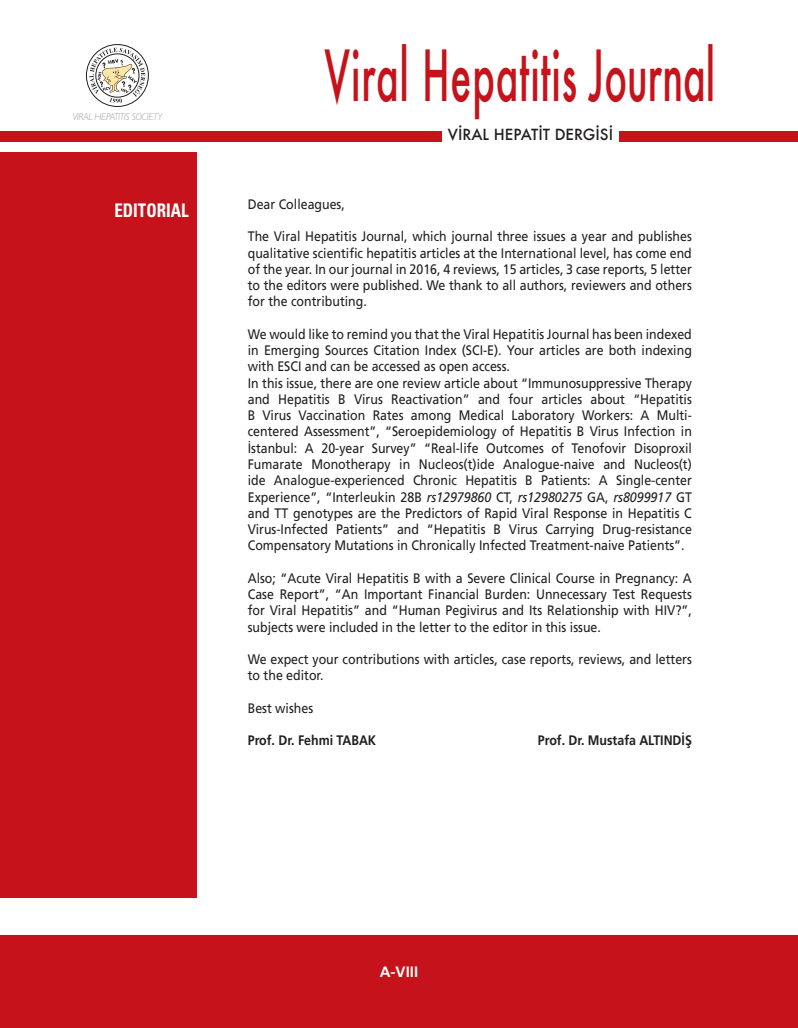
<style>
.page{position:relative;width:798px;height:1028px;background:#fff}
.page>*{position:absolute;margin:0;border:0;box-sizing:border-box;transform-origin:0 0}
.t1{font:500 68.75px "Futura";letter-spacing:.02em;color:#c6131b;scale:.55 1}
.t2{font:18.75px "Univers Cond Bd Tr";color:#fff;scale:.9 1}
.t3{font:500 15px "Futura";color:#231f20}
.t4{font:700 15px "Frutiger LT Std";color:#fff}
.t5{font:13.75px/16.2px "Frutiger LT Std";color:#231f20;text-align:justify;scale:.9 1}
.t6{font:700 13.75px "Frutiger LT Std";color:#231f20;scale:.9 1}
.t7{font:10px "Gill Sans Light Italic Tr";letter-spacing:-.04em;color:#a4a5a9}
.s1{font-style:italic}
</style>
<div class="page">
<div style="left:0;top:935px;width:797px;height:93px;background:#c6131b"></div>
<div style="left:0;top:152px;width:197px;height:746px;background:#c6131b"></div>
<svg style="left:86px;top:45px;width:62px;height:61px"></svg>
<div style="left:86px;top:44px;width:63px;height:63px;border:1px solid #231f20;border-radius:50%"></div>
<svg style="left:89px;top:48px;width:56px;height:55px"></svg>
<div style="left:0;top:131px;width:441px;height:11px;background:#c6131b"></div>
<div style="left:619px;top:131px;width:178px;height:11px;background:#c6131b"></div>
<p class="t7" style="left:73px;top:111px;width:91px">VIRAL HEPATITIS SOCIETY</p>
<h2 class="t2" style="left:114px;top:199px;width:84px">EDITORIAL</h2>
<h1 class="t1" style="left:324px;top:28px;width:711px">Viral Hepatitis Journal</h1>
<p class="t3" style="left:447px;top:124px;width:167px">VİRAL HEPATİT DERGİSİ</p>
<p class="t5" style="left:248px;top:196px;width:109px">Dear Colleagues,</p>
<p class="t5" style="left:248px;top:228px;width:494px">The Viral Hepatitis Journal, which journal three issues a year and publishes qualitative scientific hepatitis articles at the International level, has come end of the year. In our journal in 2016, 4 reviews, 15 articles, 3 case reports, 5 letter to the editors were published. We thank to all authors, reviewers and others for the contributing.</p>
<p class="t5" style="left:248px;top:326px;width:494px;text-align:left">We would like to remind you that the Viral Hepatitis Journal has been indexed in Emerging Sources Citation Index (SCI-E). Your articles are both indexing with ESCI and can be accessed as open access.<br>In this issue, there are one review article about “Immunosuppressive Therapy and Hepatitis B Virus Reactivation” and four articles about “Hepatitis B Virus Vaccination Rates among Medical Laboratory Workers: A Multi&shy;centered Assessment”, “Seroepidemiology of Hepatitis B Virus Infection in İstanbul: A 20-year Survey” “Real-life Outcomes of Tenofovir Disoproxil Fumarate Monotherapy in Nucleos(t)ide Analogue-naive and Nucleos(t) ide Analogue-experienced Chronic Hepatitis B Patients: A Single-center Experience”, “Interleukin 28B <span class="s1">rs12979860</span> CT, <span class="s1">rs12980275</span> GA, <span class="s1">rs8099917</span> GT and TT genotypes are the Predictors of Rapid Viral Response in Hepatitis C Virus-Infected Patients” and “Hepatitis B Virus Carrying Drug-resistance Compensatory Mutations in Chronically Infected Treatment-naive Patients”.</p>
<p class="t5" style="left:248px;top:570px;width:494px">Also; “Acute Viral Hepatitis B with a Severe Clinical Course in Pregnancy: A Case Report”, “An Important Financial Burden: Unnecessary Test Requests for Viral Hepatitis” and “Human Pegivirus and Its Relationship with HIV?”, subjects were included in the letter to the editor in this issue.</p>
<p class="t5" style="left:248px;top:651px;width:494px">We expect your contributions with articles, case reports, reviews, and letters to the editor.</p>
<p class="t5" style="left:248px;top:700px;width:74px">Best wishes</p>
<p class="t6" style="left:248px;top:732px;width:144px">Prof. Dr. Fehmi TABAK</p>
<p class="t6" style="left:537px;top:732px;width:172px">Prof. Dr. Mustafa ALTINDİŞ</p>
<p class="t4" style="left:379px;top:963px;width:40px">A-VIII</p>
</div>
